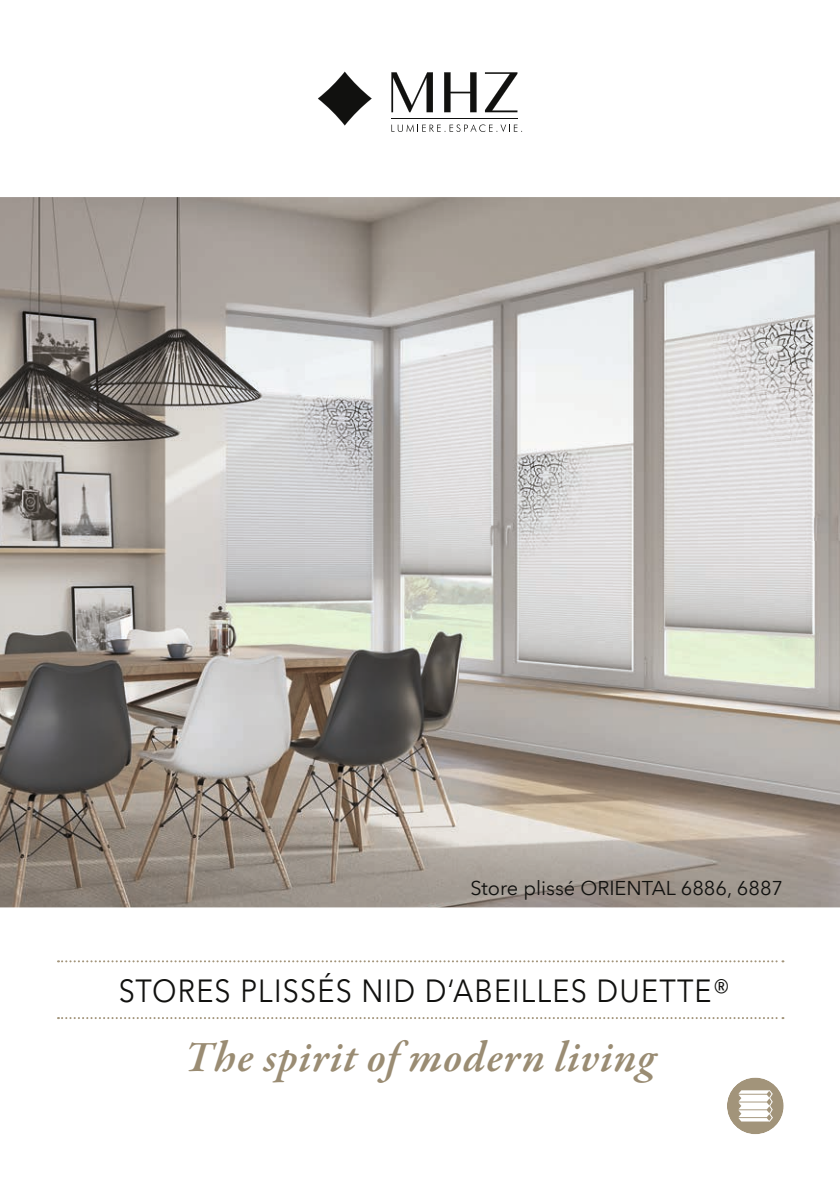
<style>
.page{position:relative;width:840px;height:1191px;background:#fff}
.page>*{position:absolute;margin:0;border:0;box-sizing:border-box;transform-origin:0 0}
.t1{font:italic 600 44px "Garamond Premr Pro";letter-spacing:.02em;color:#9a8c73}
.t2{font:32px "Avenir Next LT Com";letter-spacing:.04em;color:#11110f;scale:.9 1}
.t3{font:20px "Avenir Next LT Com";color:#11110f}
</style>
<div class="page">
<img style="left:0;top:197px;width:839px;height:710px">
<hr style="left:391px;top:118px;width:126px;height:1px;background:#11110f">
<svg style="left:391px;top:72px;width:42px;height:40px"></svg>
<svg style="left:444px;top:72px;width:32px;height:40px"></svg>
<svg style="left:484px;top:72px;width:33px;height:40px"></svg>
<svg style="left:318px;top:72px;width:53px;height:53px"></svg>
<svg style="left:391px;top:124px;width:131px;height:8px"></svg>
<div style="left:726px;top:1077px;width:57px;height:57px;background:#a2947a;border-radius:50%"></div>
<svg style="left:738px;top:1090px;width:34px;height:32px"></svg>
<svg style="left:58px;top:960px;width:725px;height:2px"></svg>
<svg style="left:58px;top:1017px;width:725px;height:2px"></svg>
<p class="t3" style="left:470px;top:876px;width:314px">Store plissé ORIENTAL 6886, 6887</p>
<p class="t2" style="left:119px;top:971px;width:680px">STORES PLISSÉS NID D‘ABEILLES DUETTE®</p>
<h1 class="t1" style="left:185px;top:1030px;width:472px">The spirit of modern living</h1>
</div>
